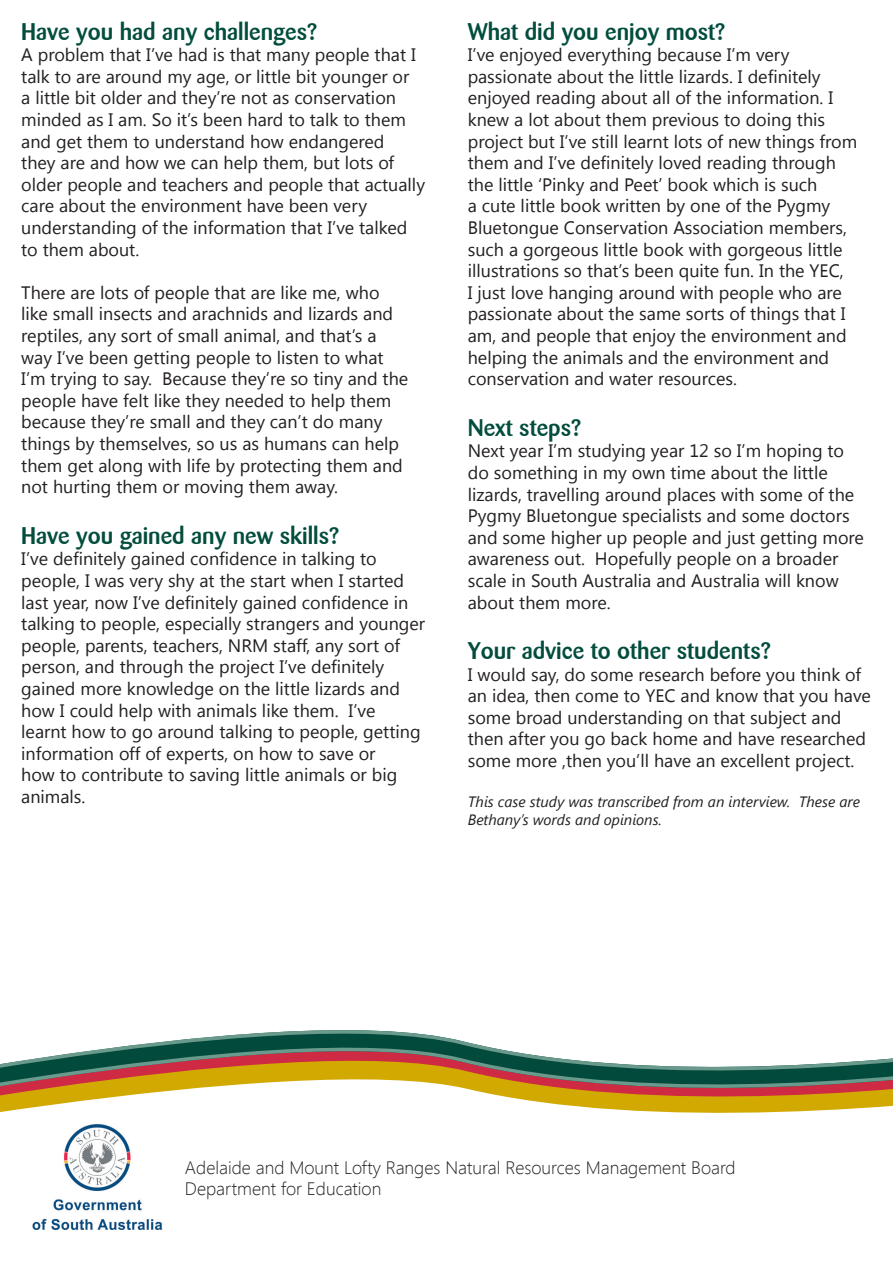
<style>
.page{position:relative;width:893px;height:1263px;background:#fff}
.page>*{position:absolute;margin:0;border:0;box-sizing:border-box;transform-origin:0 0}
.Subhead_1{font:500 24px "Barmeno";color:#024d3d}
.Body_text{font:18px/21.6px "Segoe UI";color:#231f20}
.t1{font:300 18px "Segoe UI";color:#231f20}
.Body_text-2{font:italic 15px/18px "Segoe UI";color:#231f20}
</style>
<div class="page">
<img style="left:32px;top:1174px;width:131px;height:56px">
<svg style="left:64px;top:1152px;width:67px;height:22px"></svg>
<svg style="left:0;top:1030px;width:893px;height:103px"></svg>
<p class="Subhead_1" style="left:21px;top:17px;width:297px">Have you had any challenges?</p>
<p class="Body_text" style="left:21px;top:43px;width:405px">A problem that I’ve had is that many people that I talk to are around my age, or little bit younger or<br>a little bit older and they’re not as conservation minded as I am. So it’s been hard to talk to them and get them to understand how endangered<br>they are and how we can help them, but lots of older people and teachers and people that actually care about the environment have been very understanding of the information that I’ve talked to them about.</p>
<p class="Body_text" style="left:21px;top:281px;width:389px">There are lots of people that are like me, who like small insects and arachnids and lizards and reptiles, any sort of small animal, and that’s a way I’ve been getting people to listen to what I’m trying to say. Because they’re so tiny and the people have felt like they needed to help them because they’re small and they can’t do many things by themselves, so us as humans can help them get along with life by protecting them and not hurting them or moving them away.</p>
<p class="Subhead_1" style="left:21px;top:521px;width:319px">Have you gained any new skills?</p>
<p class="Body_text" style="left:21px;top:547px;width:405px">I’ve definitely gained confidence in talking to people, I was very shy at the start when I started last year, now I’ve definitely gained confidence in talking to people, especially strangers and younger people, parents, teachers, NRM staff, any sort of person, and through the project I’ve definitely gained more knowledge on the little lizards and how I could help with animals like them. I’ve learnt how to go around talking to people, getting information off of experts, on how to save or<br>how to contribute to saving little animals or big animals.</p>
<p class="Subhead_1" style="left:468px;top:17px;width:259px">What did you enjoy most?</p>
<p class="Body_text" style="left:468px;top:43px;width:391px">I’ve enjoyed everything because I’m very passionate about the little lizards. I definitely enjoyed reading about all of the information. I knew a lot about them previous to doing this project but I’ve still learnt lots of new things from them and I’ve definitely loved reading through the little ‘Pinky and Peet’ book which is such<br>a cute little book written by one of the Pygmy Bluetongue Conservation Association members, such a gorgeous little book with gorgeous little illustrations so that’s been quite fun. In the YEC,<br>I just love hanging around with people who are passionate about the same sorts of things that I am, and people that enjoy the environment and helping the animals and the environment and conservation and water resources.</p>
<p class="Subhead_1" style="left:468px;top:413px;width:115px">Next steps?</p>
<p class="Body_text" style="left:468px;top:439px;width:398px">Next year I’m studying year 12 so I’m hoping to do something in my own time about the little lizards, travelling around places with some of the Pygmy Bluetongue specialists and some doctors and some higher up people and just getting more awareness out. Hopefully people on a broader scale in South Australia and Australia will know about them more.</p>
<p class="Subhead_1" style="left:468px;top:636px;width:305px">Your advice to other students?</p>
<p class="Body_text" style="left:468px;top:662px;width:405px">I would say, do some research before you think of an idea, then come to YEC and know that you have some broad understanding on that subject and then after you go back home and have researched some more ,then you’ll have an excellent project.</p>
<p class="Body_text-2" style="left:468px;top:791px;width:394px">This case study was transcribed from an interview. These are<br>Bethany’s words and opinions.</p>
<p class="t1" style="left:185px;top:1155px;width:552px">Adelaide and Mount Lofty Ranges Natural Resources Management Board</p>
<p class="t1" style="left:185px;top:1176px;width:198px">Department for Education</p>
</div>
